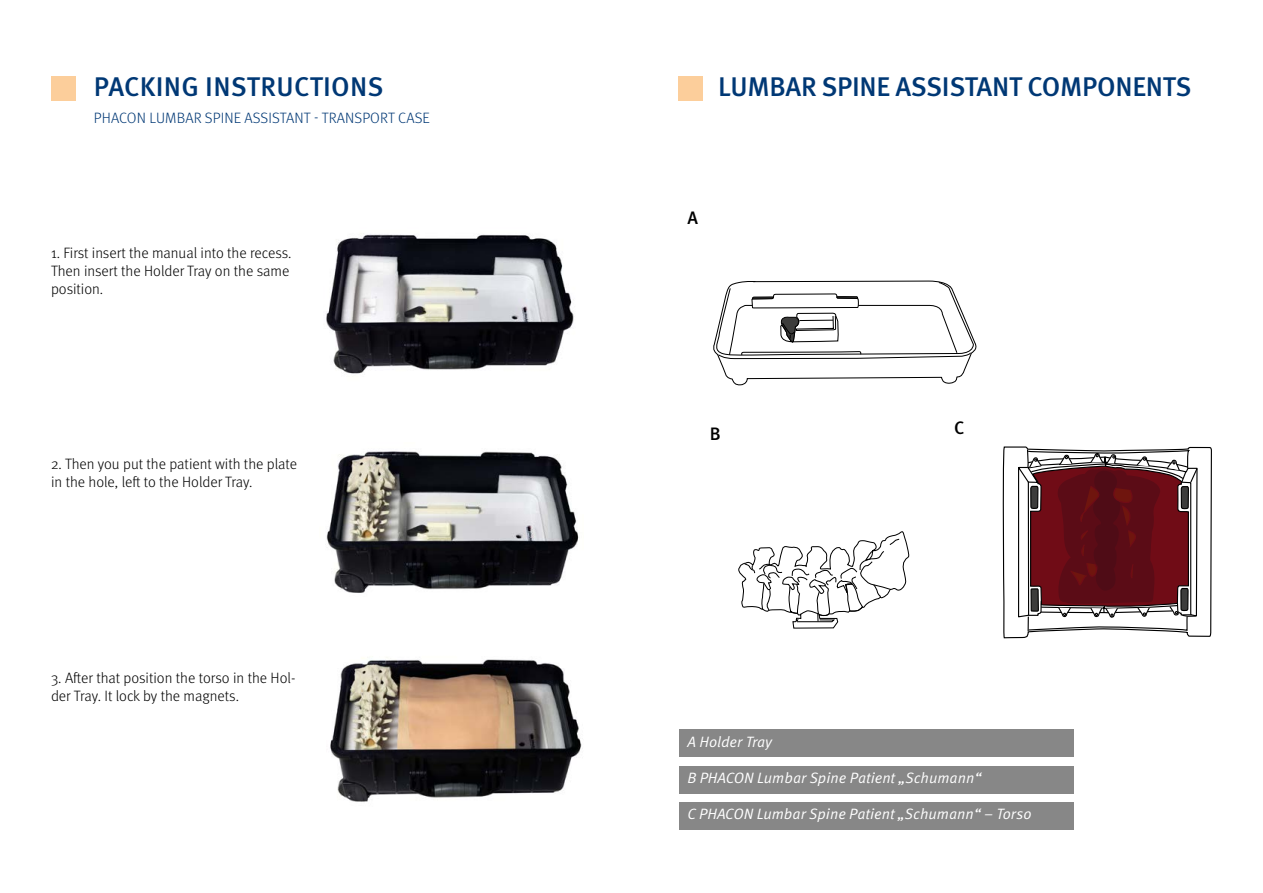
<style>
.page{position:relative;width:1263px;height:893px;background:#fff}
.page>*{position:absolute;margin:0;border:0;box-sizing:border-box;transform-origin:0 0}
.t1{font:500 27px "Meta OT";letter-spacing:-.01em;color:#003875}
.t2{font:500 27px "Meta OT";letter-spacing:.01em;color:#003875}
.t3{font:500 18px "Meta OT";color:#000}
.t4{font:300 15px/18px "Meta OT";color:#000}
.t5{font:15px "Meta OT Norm Ita";color:#fff}
.t6{font:300 15px "Meta OT";letter-spacing:.01em;color:#003875}
</style>
<div class="page">
<div style="left:680px;top:802px;width:394px;height:27px;background:#878787"></div>
<div style="left:680px;top:729px;width:394px;height:27px;background:#878787"></div>
<div style="left:51px;top:76px;width:25px;height:24px;background:#fcce9b"></div>
<div style="left:678px;top:76px;width:25px;height:24px;background:#fcce9b"></div>
<div style="left:680px;top:766px;width:394px;height:27px;background:#878787"></div>
<svg style="left:738px;top:531px;width:171px;height:98px"></svg>
<svg style="left:1002px;top:446px;width:210px;height:384px"></svg>
<svg style="left:1017px;top:449px;width:181px;height:212px"></svg>
<svg style="left:713px;top:280px;width:264px;height:106px"></svg>
<img style="left:326px;top:233px;width:248px;height:141px">
<img style="left:326px;top:451px;width:253px;height:142px">
<img style="left:330px;top:658px;width:252px;height:144px">
<h1 class="t2" style="left:94px;top:70px;width:291px">PACKING INSTRUCTIONS</h1>
<p class="t6" style="left:94px;top:109px;width:338px">PHACON LUMBAR SPINE ASSISTANT - TRANSPORT CASE</p>
<p class="t4" style="left:51px;top:244px;width:242px">1. First insert the manual into the recess.<br>Then insert the Holder Tray on the same position.</p>
<p class="t4" style="left:51px;top:455px;width:248px">2. Then you put the patient with the plate in the hole, left to the Holder Tray.</p>
<p class="t4" style="left:51px;top:669px;width:246px">3. After that position the torso in the Hol&shy;der Tray. It lock by the magnets.</p>
<h1 class="t1" style="left:718px;top:70px;width:475px">LUMBAR SPINE ASSISTANT COMPONENTS</h1>
<p class="t3" style="left:688px;top:206px;width:12px">A</p>
<p class="t3" style="left:710px;top:423px;width:12px">B</p>
<p class="t3" style="left:954px;top:416px;width:12px">C</p>
<p class="t5" style="left:687px;top:733px;width:86px">A Holder Tray</p>
<p class="t5" style="left:687px;top:769px;width:295px">B PHACON Lumbar Spine Patient „Schumann“</p>
<p class="t5" style="left:687px;top:805px;width:346px">C PHACON Lumbar Spine Patient „Schumann“ – Torso</p>
</div>
